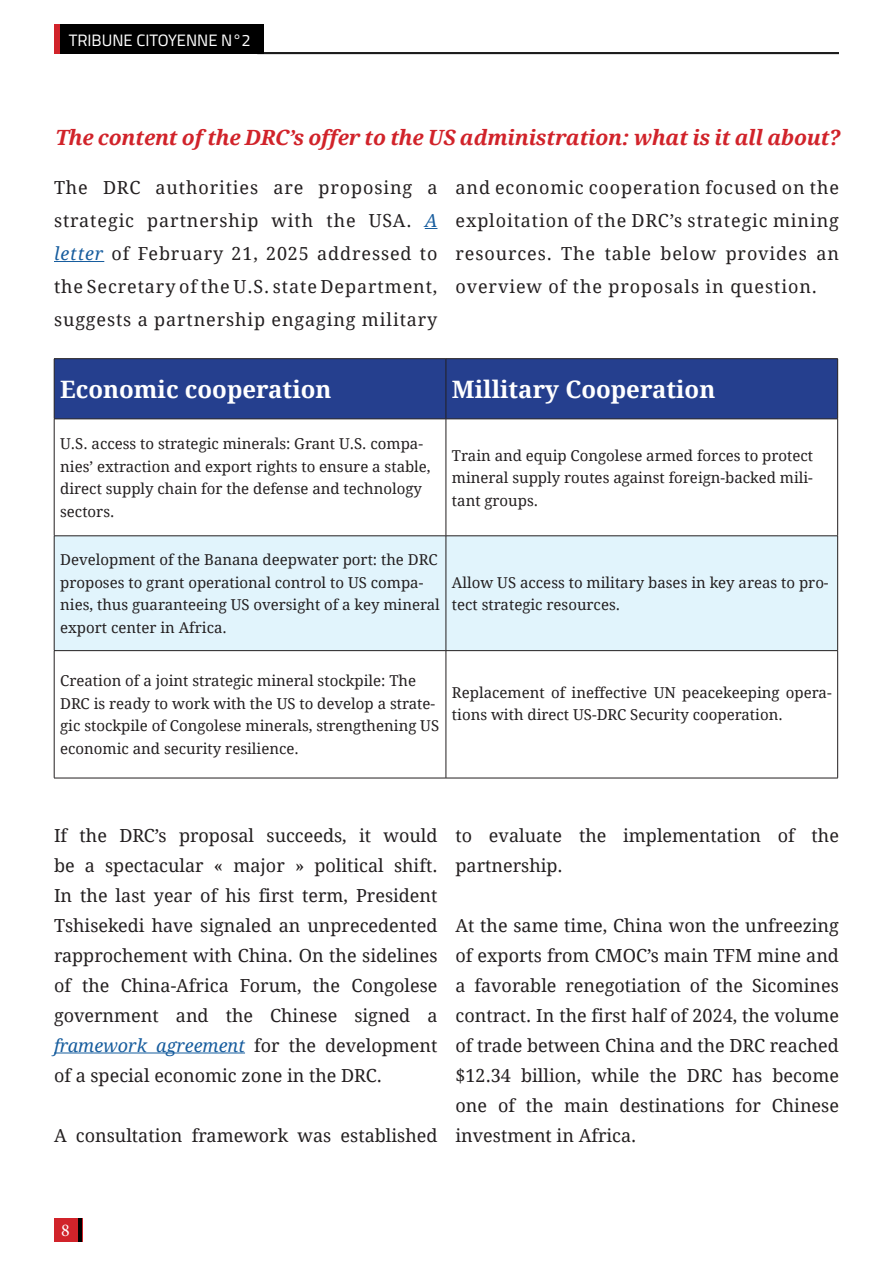
<style>
.page{position:relative;width:893px;height:1263px;background:#fff}
.page>*{position:absolute;margin:0;border:0;box-sizing:border-box;transform-origin:0 0}
.t1{font:700 24px "Droid Serif";color:#fff}
.t2{font:italic 700 21px "Droid Serif";letter-spacing:-.01em;color:#d1232a}
.t3{font:18px/30px "Droid Serif";color:#231f20;text-align:justify}
.t4{font:18px "Minion Pro";color:#fff}
.t5{font:16.5px "Cairo";color:#fff}
.t6{font:15px/22.5px "Droid Serif";color:#231f20}
.s1{font-style:italic;color:#175d9e}
</style>
<div class="page">
<div style="left:57px;top:24px;width:207px;height:30px;background:#000"></div>
<div style="left:54px;top:24px;width:6px;height:30px;background:#d1232a"></div>
<div style="left:54px;top:1218px;width:28px;height:24px;background:#d1232a"></div>
<hr style="left:79px;top:1218px;width:3px;height:24px;background:#000">
<hr style="left:257px;top:52px;width:582px;height:1px;background:#000">
<hr style="left:257px;top:53px;width:582px;height:1px;background:#000">
<svg style="left:425px;top:228px;width:12px;height:1px"></svg>
<hr style="left:54px;top:261px;width:50px;height:1px;background:#175d9e">
<hr style="left:54px;top:1052px;width:191px;height:1px;background:#175d9e">
<div style="left:55px;top:359px;width:782px;height:60px;background:#253f8e"></div>
<div style="left:55px;top:536px;width:782px;height:114px;background:#e1f4fc"></div>
<hr style="left:54px;top:358px;width:392px;height:1px;background:#231f20">
<hr style="left:54px;top:359px;width:1px;height:60px;background:#231f20">
<hr style="left:446px;top:358px;width:392px;height:1px;background:#231f20">
<hr style="left:446px;top:359px;width:1px;height:60px;background:#231f20">
<hr style="left:837px;top:359px;width:1px;height:60px;background:#231f20">
<hr style="left:54px;top:419px;width:392px;height:1px;background:#231f20">
<hr style="left:54px;top:419px;width:1px;height:117px;background:#231f20">
<hr style="left:446px;top:419px;width:392px;height:1px;background:#231f20">
<hr style="left:446px;top:419px;width:1px;height:117px;background:#231f20">
<hr style="left:837px;top:419px;width:1px;height:117px;background:#231f20">
<hr style="left:54px;top:535px;width:392px;height:1px;background:#231f20">
<hr style="left:54px;top:536px;width:1px;height:114px;background:#231f20">
<hr style="left:446px;top:535px;width:392px;height:1px;background:#231f20">
<hr style="left:446px;top:536px;width:1px;height:114px;background:#231f20">
<hr style="left:837px;top:536px;width:1px;height:114px;background:#231f20">
<hr style="left:54px;top:650px;width:392px;height:1px;background:#231f20">
<hr style="left:54px;top:651px;width:1px;height:127px;background:#231f20">
<hr style="left:446px;top:650px;width:392px;height:1px;background:#231f20">
<hr style="left:446px;top:651px;width:1px;height:127px;background:#231f20">
<hr style="left:837px;top:651px;width:1px;height:127px;background:#231f20">
<hr style="left:54px;top:778px;width:392px;height:1px;background:#231f20">
<hr style="left:446px;top:778px;width:392px;height:1px;background:#231f20">
<p class="t5" style="left:69px;top:28px;width:184px">TRIBUNE CITOYENNE N°2</p>
<p class="t2" style="left:55px;top:125px;width:786px">The content of the DRC’s offer to the US administration: what is it all about?</p>
<p class="t3" style="left:54px;top:171px;width:385px;line-height:33px">The DRC authorities are proposing a strategic partnership with the USA. <span class="s1">A letter</span> of February 21, 2025 addressed to the Secretary of the U.S. state Department, suggests a partnership engaging military</p>
<p class="t3" style="left:455px;top:171px;width:385px;line-height:33px">and economic cooperation focused on the exploitation of the DRC’s strategic mining resources. The table below provides an overview of the proposals in question.</p>
<h1 class="t1" style="left:60px;top:376px;width:273px">Economic cooperation</h1>
<h1 class="t1" style="left:452px;top:376px;width:265px">Millitary Cooperation</h1>
<p class="t6" style="left:60px;top:433px;width:372px">U.S. access to strategic minerals: Grant U.S. compa&shy;nies’ extraction and export rights to ensure a stable, direct supply chain for the defense and technology sectors.</p>
<p class="t6" style="left:452px;top:444px;width:363px;text-align:justify">Train and equip Congolese armed forces to protect mineral supply routes against foreign-backed mili&shy;tant groups.</p>
<p class="t6" style="left:60px;top:549px;width:381px">Development of the Banana deepwater port: the DRC proposes to grant operational control to US compa&shy;nies, thus guaranteeing US oversight of a key mineral export center in Africa.</p>
<p class="t6" style="left:452px;top:571px;width:378px">Allow US access to military bases in key areas to pro&shy;tect strategic resources.</p>
<p class="t6" style="left:60px;top:670px;width:381px">Creation of a joint strategic mineral stockpile: The DRC is ready to work with the US to develop a strate&shy;gic stockpile of Congolese minerals, strengthening US economic and security resilience.</p>
<p class="t6" style="left:452px;top:681px;width:381px">Replacement of ineffective UN peacekeeping opera&shy;tions with direct US-DRC Security cooperation.</p>
<p class="t3" style="left:54px;top:820px;width:385px">If the DRC’s proposal succeeds, it would be a spectacular « major » political shift.<br>In the last year of his first term, President Tshisekedi have signaled an unprecedented rapprochement with China. On the sidelines of the China-Africa Forum, the Congolese government and the Chinese signed a <span class="s1">framework agreement</span> for the development of a special economic zone in the DRC.</p>
<p class="t3" style="left:54px;top:1120px;width:385px">A consultation framework was established</p>
<p class="t3" style="left:455px;top:820px;width:385px">to evaluate the implementation of the partnership.</p>
<p class="t3" style="left:455px;top:910px;width:385px">At the same time, China won the unfreezing of exports from CMOC’s main TFM mine and a favorable renegotiation of the Sicomines contract. In the first half of 2024, the volume of trade between China and the DRC reached $12.34 billion, while the DRC has become one of the main destinations for Chinese investment in Africa.</p>
<p class="t4" style="left:61px;top:1219px;width:10px">8</p>
</div>
